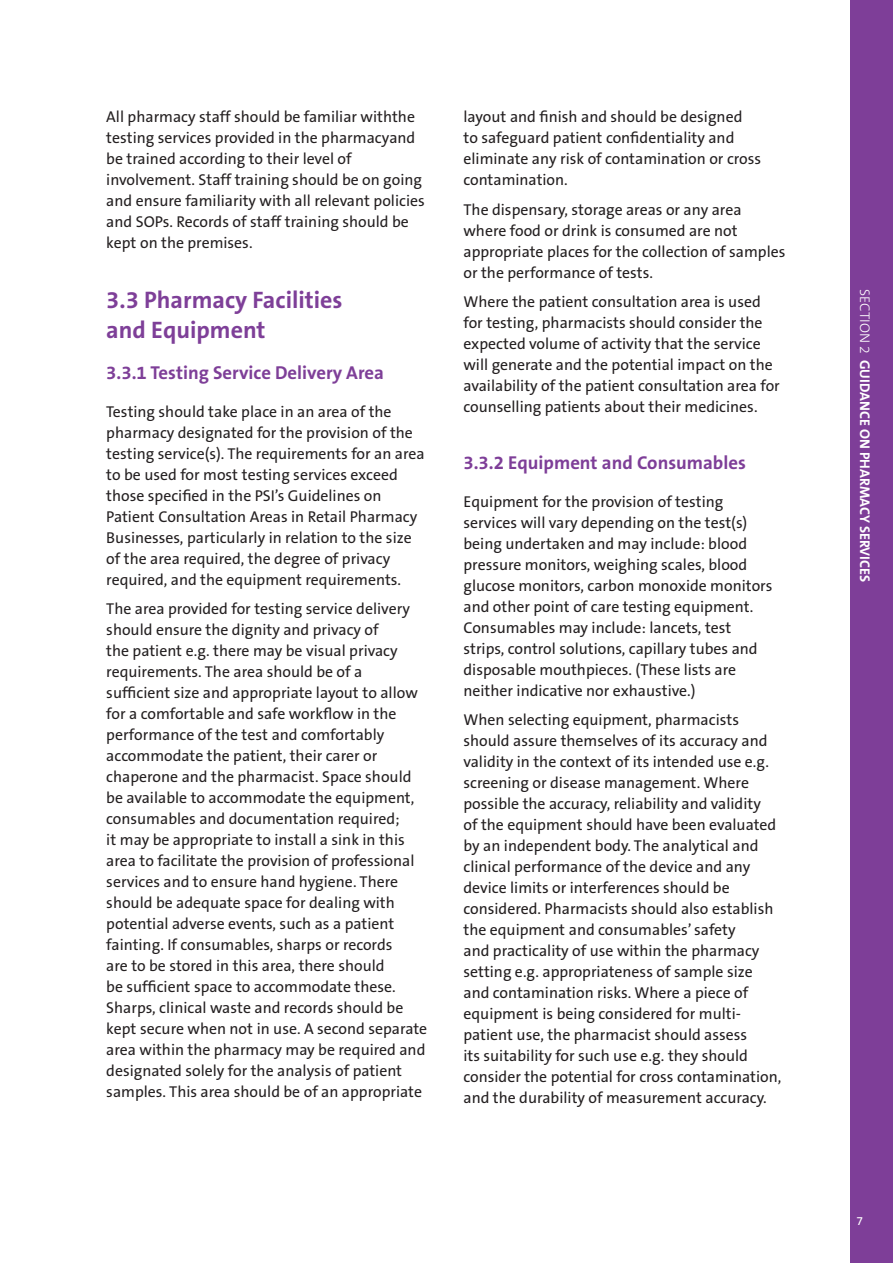
<style>
.page{position:relative;width:893px;height:1263px;background:#fff}
.page>*{position:absolute;margin:0;border:0;box-sizing:border-box;transform-origin:0 0}
.HEAD_2{font:700 24px "The Sans B7";color:#7e3f98}
.HEAD_3{font:700 18.75px "The Sans B7";color:#7e3f98}
.HEAD_3-2{font:700 18.75px "The Sans B7";color:#7e3e98}
._01__BODY_TEXT{font:15.75px/21px "The Sans B5 Plain";color:#231f20}
._01__BODY_TEXT-2{font:15.75px "The Sans B5 Plain";color:#242021}
.t1{font:700 14.1px "The Sans B7";color:#fff}
.t2{font:12px "The Sans B5 Plain";color:#fff}
.s1{font-family:"The Sans B3";font-weight:300}
</style>
<div class="page">
<div style="left:850px;top:0;width:43px;height:1263px;background:#7e3e98"></div>
<p class="_01__BODY_TEXT-2" style="left:106px;top:108px;width:310px">All pharmacy staff should be familiar withthe</p>
<p class="_01__BODY_TEXT-2" style="left:106px;top:129px;width:311px">testing services provided in the pharmacyand</p>
<p class="_01__BODY_TEXT-2" style="left:106px;top:150px;width:247px">be trained according to their level of</p>
<p class="_01__BODY_TEXT-2" style="left:106px;top:171px;width:317px">involvement. Staff training should be on going</p>
<p class="_01__BODY_TEXT-2" style="left:106px;top:192px;width:320px">and ensure familiarity with all relevant policies</p>
<p class="_01__BODY_TEXT-2" style="left:106px;top:213px;width:304px">and SOPs. Records of staff training should be</p>
<p class="_01__BODY_TEXT-2" style="left:106px;top:234px;width:148px">kept on the premises.</p>
<p class="HEAD_2" style="left:106px;top:287px;width:238px">3.3 Pharmacy Facilities</p>
<p class="HEAD_2" style="left:106px;top:317px;width:161px">and Equipment</p>
<p class="HEAD_3" style="left:106px;top:362px;width:279px">3.3.1 Testing Service Delivery Area</p>
<p class="_01__BODY_TEXT-2" style="left:106px;top:403px;width:287px">Testing should take place in an area of the</p>
<p class="_01__BODY_TEXT-2" style="left:106px;top:424px;width:308px">pharmacy designated for the provision of the</p>
<p class="_01__BODY_TEXT-2" style="left:106px;top:445px;width:320px">testing service(s). The requirements for an area</p>
<p class="_01__BODY_TEXT-2" style="left:106px;top:466px;width:293px">to be used for most testing services exceed</p>
<p class="_01__BODY_TEXT-2" style="left:106px;top:487px;width:277px">those specified in the PSI’s Guidelines on</p>
<p class="_01__BODY_TEXT-2" style="left:106px;top:508px;width:312px">Patient Consultation Areas in Retail Pharmacy</p>
<p class="_01__BODY_TEXT-2" style="left:106px;top:529px;width:307px">Businesses, particularly in relation to the size</p>
<p class="_01__BODY_TEXT-2" style="left:106px;top:550px;width:285px">of the area required, the degree of privacy</p>
<p class="_01__BODY_TEXT-2" style="left:106px;top:571px;width:296px">required, and the equipment requirements.</p>
<p class="_01__BODY_TEXT-2" style="left:106px;top:600px;width:305px">The area provided for testing service delivery</p>
<p class="_01__BODY_TEXT-2" style="left:106px;top:621px;width:274px">should ensure the dignity and privacy of</p>
<p class="_01__BODY_TEXT-2" style="left:106px;top:642px;width:293px">the patient e.g. there may be visual privacy</p>
<p class="_01__BODY_TEXT-2" style="left:106px;top:663px;width:258px">requirements. The area should be of a</p>
<p class="_01__BODY_TEXT-2" style="left:106px;top:684px;width:313px">sufficient size and appropriate layout to allow</p>
<p class="_01__BODY_TEXT-2" style="left:106px;top:705px;width:292px">for a comfortable and safe workflow in the</p>
<p class="_01__BODY_TEXT-2" style="left:106px;top:726px;width:280px">performance of the test and comfortably</p>
<p class="_01__BODY_TEXT-2" style="left:106px;top:747px;width:273px">accommodate the patient, their carer or</p>
<p class="_01__BODY_TEXT-2" style="left:106px;top:768px;width:307px">chaperone and the pharmacist. Space should</p>
<p class="_01__BODY_TEXT-2" style="left:106px;top:789px;width:310px">be available to accommodate the equipment,</p>
<p class="_01__BODY_TEXT-2" style="left:106px;top:810px;width:295px">consumables and documentation required;</p>
<p class="_01__BODY_TEXT-2" style="left:106px;top:831px;width:300px">it may be appropriate to install a sink in this</p>
<p class="_01__BODY_TEXT-2" style="left:106px;top:852px;width:310px">area to facilitate the provision of professional</p>
<p class="_01__BODY_TEXT-2" style="left:106px;top:873px;width:293px">services and to ensure hand hygiene. There</p>
<p class="_01__BODY_TEXT-2" style="left:106px;top:894px;width:290px">should be adequate space for dealing with</p>
<p class="_01__BODY_TEXT-2" style="left:106px;top:915px;width:289px">potential adverse events, such as a patient</p>
<p class="_01__BODY_TEXT-2" style="left:106px;top:936px;width:288px">fainting. If consumables, sharps or records</p>
<p class="_01__BODY_TEXT-2" style="left:106px;top:957px;width:280px">are to be stored in this area, there should</p>
<p class="_01__BODY_TEXT-2" style="left:106px;top:978px;width:291px">be sufficient space to accommodate these.</p>
<p class="_01__BODY_TEXT-2" style="left:106px;top:999px;width:299px">Sharps, clinical waste and records should be</p>
<p class="_01__BODY_TEXT-2" style="left:106px;top:1020px;width:322px">kept secure when not in use. A second separate</p>
<p class="_01__BODY_TEXT-2" style="left:106px;top:1041px;width:321px">area within the pharmacy may be required and</p>
<p class="_01__BODY_TEXT-2" style="left:106px;top:1062px;width:297px">designated solely for the analysis of patient</p>
<p class="_01__BODY_TEXT-2" style="left:106px;top:1083px;width:317px">samples. This area should be of an appropriate</p>
<p class="_01__BODY_TEXT" style="left:463px;top:107px;width:299px">layout and finish and should be designed<br>to safeguard patient confidentiality and eliminate any risk of contamination or cross contamination.</p>
<p class="_01__BODY_TEXT" style="left:463px;top:199px;width:324px">The dispensary, storage areas or any area where food or drink is consumed are not appropriate places for the collection of samples or the performance of tests.</p>
<p class="_01__BODY_TEXT" style="left:463px;top:292px;width:318px">Where the patient consultation area is used for testing, pharmacists should consider the expected volume of activity that the service will generate and the potential impact on the availability of the patient consultation area for counselling patients about their medicines.</p>
<p class="HEAD_3-2" style="left:463px;top:452px;width:284px">3.3.2 Equipment and Consumables</p>
<p class="_01__BODY_TEXT" style="left:463px;top:491px;width:311px">Equipment for the provision of testing services will vary depending on the test(s) being undertaken and may include: blood pressure monitors, weighing scales, blood glucose monitors, carbon monoxide monitors and other point of care testing equipment.<br>Consumables may include: lancets, test strips, control solutions, capillary tubes and disposable mouthpieces. (These lists are neither indicative nor exhaustive.)</p>
<p class="_01__BODY_TEXT" style="left:463px;top:710px;width:319px">When selecting equipment, pharmacists should assure themselves of its accuracy and validity in the context of its intended use e.g. screening or disease management. Where possible the accuracy, reliability and validity<br>of the equipment should have been evaluated by an independent body. The analytical and clinical performance of the device and any device limits or interferences should be considered. Pharmacists should also establish the equipment and consumables’ safety<br>and practicality of use within the pharmacy setting e.g. appropriateness of sample size and contamination risks. Where a piece of equipment is being considered for multi&shy;patient use, the pharmacist should assess<br>its suitability for such use e.g. they should consider the potential for cross contamination, and the durability of measurement accuracy.</p>
<p class="t1" style="left:872px;top:289px;width:294px;rotate:90deg"><span class="s1">SECTION 2</span> GUIDANCE ON PHARMACY SERVICES</p>
<p class="t2" style="left:857px;top:1214px;width:8px">7</p>
</div>
